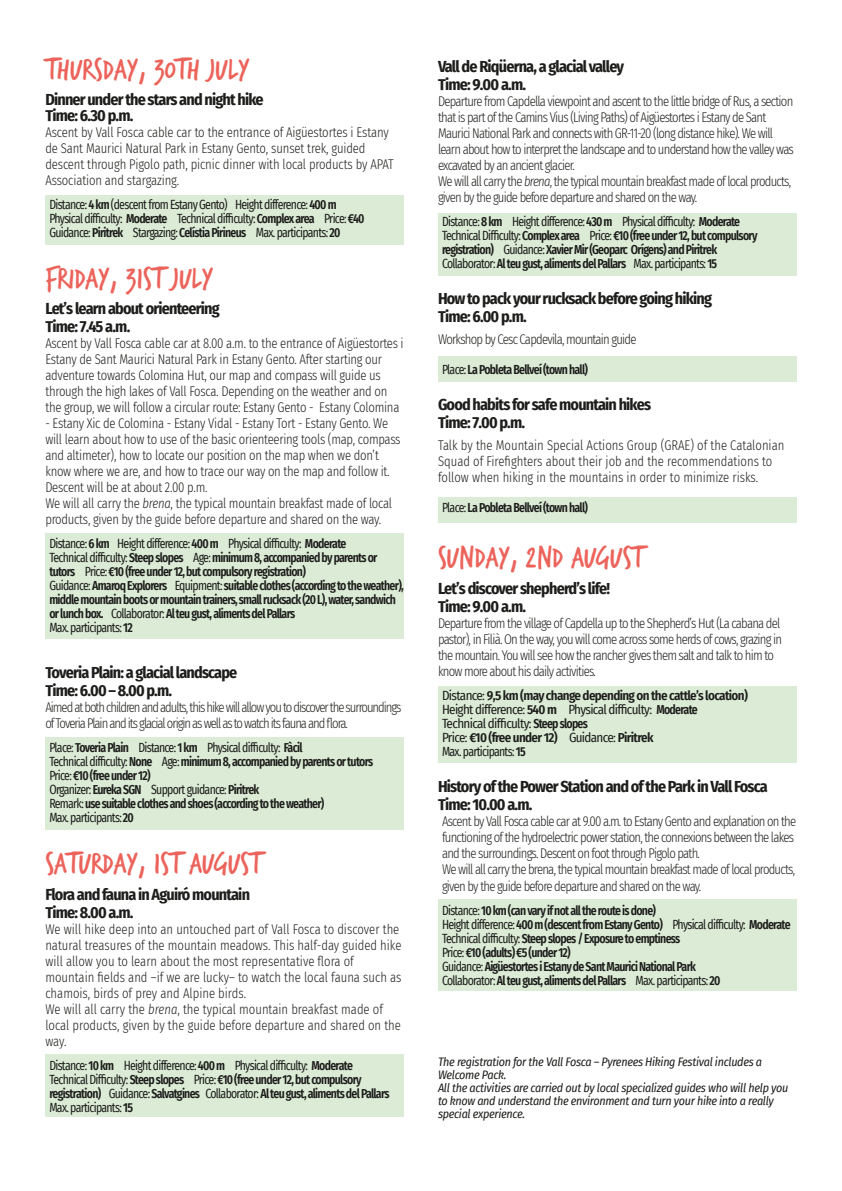
<style>
.page{position:relative;width:842px;height:1191px;background:#fff}
.page>*{position:absolute;margin:0;border:0;box-sizing:border-box;transform-origin:0 0}
.t1{font:32px "Trash Hand";color:#ec635b}
.t2{font:700 16px/18px "Fira Sans Condensed";letter-spacing:-.05em;color:#1d1d1b}
.t3{font:300 14px/16px "Fira Sans Condensed";letter-spacing:-.06em;color:#1d1d1b;scale:.9 1}
.t4{font:300 14px/16px "Fira Sans Condensed";letter-spacing:-.03em;color:#1d1d1b;scale:.9 1}
.t5{font:300 14px/16px "Fira Sans Condensed";color:#1d1d1b;scale:.9 1}
.t6{font:300 14px/16px "Fira Sans Condensed";letter-spacing:-.01em;color:#1d1d1b;scale:.9 1}
.t7{font:300 14px/16px "Fira Sans Condensed";letter-spacing:-.08em;color:#1d1d1b;scale:.9 1}
.t8{font:600 13px/14px "Fira Sans Condensed";letter-spacing:-.06em;color:#1d1d1b;scale:.9 1}
.t9{font:13px/14px "Fira Sans Condensed";letter-spacing:-.06em;color:#1d1d1b;scale:.9 1}
.t10{font:13px/14px "Fira Sans Condensed";letter-spacing:-.06em;color:#1d1d1b}
.t11{font:italic 12px/13px "Fira Sans Condensed";letter-spacing:-.025em;color:#1d1d1b}
.s1{font-weight:600}
.s2{font-style:italic}
.s3{font-weight:400}
</style>
<div class="page">
<div style="left:45px;top:195px;width:359px;height:49px;background:#dbebd5"></div>
<div style="left:45px;top:533px;width:359px;height:105px;background:#dbebd5"></div>
<div style="left:438px;top:899px;width:359px;height:91px;background:#dbebd5"></div>
<div style="left:438px;top:687px;width:359px;height:75px;background:#dbebd5"></div>
<div style="left:438px;top:357px;width:359px;height:25px;background:#dbebd5"></div>
<div style="left:438px;top:497px;width:359px;height:25px;background:#dbebd5"></div>
<div style="left:438px;top:213px;width:359px;height:62px;background:#dbebd5"></div>
<div style="left:45px;top:737px;width:359px;height:93px;background:#dbebd5"></div>
<div style="left:45px;top:1054px;width:359px;height:63px;background:#dbebd5"></div>
<h1 class="t1" style="left:45px;top:53px;width:206px">THURSDAY, 30TH JULY</h1>
<p class="t2" style="left:45px;top:89px;width:220px;line-height:16.8px">Dinner under the stars and night hike<br>Time: 6.30 p.m.</p>
<p class="t6" style="left:45px;top:124px;width:389px">Ascent by Vall Fosca cable car to the entrance of Aigüestortes i Estany de Sant Maurici Natural Park in Estany Gento, sunset trek, guided descent through Pigolo path, picnic dinner with local products by APAT Association and stargazing.</p>
<p class="t9" style="left:49px;top:197px;width:352px">Distance: <span class="s1">4 km</span> (descent from Estany Gento) Height difference: <span class="s1">400 m<br></span>Physical difficulty: <span class="s1">Moderate</span> Technical difficulty: <span class="s1">Complex area</span> Price: <span class="s1">€40<br></span>Guidance: <span class="s1">Piritrek</span> Stargazing: <span class="s1">Celístia Pirineus</span> Max. participants: <span class="s1">20</span></p>
<h1 class="t1" style="left:45px;top:263px;width:170px">FRIDAY, 31ST JULY</h1>
<p class="t2" style="left:45px;top:298px;width:176px">Let’s learn about orienteering<br>Time: 7.45 a.m.</p>
<p class="t4" style="left:45px;top:335px;width:400px">Ascent by Vall Fosca cable car at 8.00 a.m. to the entrance of Aigüestortes i Estany de Sant Maurici Natural Park in Estany Gento. After starting our adventure towards Colomina Hut, our map and compass will guide us through the high lakes of Vall Fosca. Depending on the weather and on the group, we will follow a circular route: Estany Gento - Estany Colomina</p>
<p class="t4" style="left:45px;top:415px;width:396px">- Estany Xic de Colomina - Estany Vidal - Estany Tort - Estany Gento. We will learn about how to use of the basic orienteering tools (map, compass and altimeter), how to locate our position on the map when we don’t know where we are, and how to trace our way on the map and follow it.<br>Descent will be at about 2.00 p.m.<br>We will all carry the <span class="s2">brena</span>, the typical mountain breakfast made of local products, given by the guide before departure and shared on the way.</p>
<p class="t8" style="left:49px;top:536px;width:395px"><span class="s3">Distance:</span> 6 km <span class="s3">Height difference:</span> 400 m <span class="s3">Physical difficulty:</span> Moderate<br><span class="s3">Technical difficulty:</span> Steep slopes <span class="s3">Age:</span> minimum 8, accompanied by parents or tutors <span class="s3">Price:</span> €10 (free under 12, but compulsory registration)<br><span class="s3">Guidance:</span> Amaroq Explorers <span class="s3">Equipment:</span> suitable clothes (according to the weather), middle mountain boots or mountain trainers, small rucksack (20 L), water, sandwich or lunch box. <span class="s3">Collaborator:</span> Al teu gust, aliments del Pallars<br><span class="s3">Max. participants:</span> 12</p>
<p class="t2" style="left:45px;top:662px;width:194px">Toveria Plain: a glacial landscape<br>Time: 6.00 – 8.00 p.m.</p>
<p class="t7" style="left:45px;top:699px;width:397px">Aimed at both children and adults, this hike will allow you to discover the surroundings of Toveria Plain and its glacial origin as well as to watch its fauna and flora.</p>
<p class="t8" style="left:49px;top:740px;width:361px"><span class="s3">Place:</span> Toveria Plain <span class="s3">Distance:</span> 1 km <span class="s3">Physical difficulty:</span> Fàcil<br><span class="s3">Technical difficulty:</span> None <span class="s3">Age:</span> minimum 8, accompanied by parents or tutors <span class="s3">Price:</span> €10 (free under 12)<br><span class="s3">Organizer:</span> Eureka SGN <span class="s3">Support guidance:</span> Piritrek<br><span class="s3">Remark:</span> use suitable clothes and shoes (according to the weather)<br><span class="s3">Max. participants:</span> 20</p>
<h1 class="t1" style="left:45px;top:848px;width:217px">SATURDAY, 1ST AUGUST</h1>
<p class="t2" style="left:45px;top:884px;width:206px">Flora and fauna in Aguiró mountain<br>Time: 8.00 a.m.</p>
<p class="t5" style="left:45px;top:921px;width:397px">We will hike deep into an untouched part of Vall Fosca to discover the natural treasures of the mountain meadows. This half-day guided hike will allow you to learn about the most representative flora of mountain fields and –if we are lucky– to watch the local fauna such as chamois, birds of prey and Alpine birds.<br>We will all carry the <span class="s2">brena</span>, the typical mountain breakfast made of local products, given by the guide before departure and shared on the way.</p>
<p class="t9" style="left:49px;top:1058px;width:379px">Distance: <span class="s1">10 km</span> Height difference: <span class="s1">400 m</span> Physical difficulty: <span class="s1">Moderate </span>Technical Difficulty: <span class="s1">Steep slopes</span> Price: <span class="s1">€10 (free under 12, but compulsory registration)</span> Guidance: <span class="s1">Salvatgines</span> Collaborator: <span class="s1">Al teu gust, aliments del Pallars </span>Max. participants: <span class="s1">15</span></p>
<p class="t11" style="left:438px;top:1055px;width:352px">The registration for the Vall Fosca – Pyrenees Hiking Festival includes a Welcome Pack.<br>All the activities are carried out by local specialized guides who will help you to know and understand the environment and turn your hike into a really special experience.</p>
<p class="t2" style="left:438px;top:57px;width:188px">Vall de Riqüerna, a glacial valley<br>Time: 9.00 a.m.</p>
<p class="t3" style="left:438px;top:93px;width:397px">Departure from Capdella viewpoint and ascent to the little bridge of Rus, a section that is part of the Camins Vius (Living Paths) of Aigüestortes i Estany de Sant Maurici National Park and connects with GR-11-20 (long distance hike). We will learn about how to interpret the landscape and to understand how the valley was excavated by an ancient glacier.<br>We will all carry the <span class="s2">brena</span>, the typical mountain breakfast made of local products, given by the guide before departure and shared on the way.</p>
<p class="t8" style="left:442px;top:214px;width:352px"><span class="s3">Distance:</span> 8 km <span class="s3">Height difference:</span> 430 m <span class="s3">Physical difficulty:</span> Moderate <span class="s3">Technical Difficulty:</span> Complex area <span class="s3">Price:</span> €10 (free under 12, but compulsory registration) <span class="s3">Guidance:</span> Xavier Mir (Geoparc Orígens) and Piritrek <span class="s3">Collaborator:</span> Al teu gust, aliments del Pallars <span class="s3">Max. participants:</span> 15</p>
<p class="t2" style="left:438px;top:289px;width:275px">How to pack your rucksack before going hiking<br>Time: 6.00 p.m.</p>
<p class="t3" style="left:438px;top:331px;width:222px">Workshop by Cesc Capdevila, mountain guide</p>
<p class="t8" style="left:442px;top:362px;width:164px"><span class="s3">Place:</span> La Pobleta Bellveí (town hall)</p>
<p class="t2" style="left:438px;top:395px;width:215px">Good habits for safe mountain hikes<br>Time: 7.00 p.m.</p>
<p class="t5" style="left:438px;top:437px;width:386px">Talk by the Mountain Special Actions Group (GRAE) of the Catalonian<br>Squad of Firefighters about their job and the recommendations to follow when hiking in the mountains in order to minimize risks.</p>
<p class="t8" style="left:442px;top:500px;width:164px"><span class="s3">Place:</span> La Pobleta Bellveí (town hall)</p>
<h1 class="t1" style="left:438px;top:542px;width:207px">SUNDAY, 2ND AUGUST</h1>
<p class="t2" style="left:438px;top:579px;width:174px">Let’s discover shepherd’s life!<br>Time: 9.00 a.m.</p>
<p class="t3" style="left:438px;top:615px;width:384px">Departure from the village of Capdella up to the Shepherd’s Hut (La cabana del pastor), in Filià. On the way, you will come across some herds of cows, grazing in the mountain. You will see how the rancher gives them salt and talk to him to know more about his daily activities.</p>
<p class="t10" style="left:442px;top:688px;width:307px">Distance: <span class="s1">9,5 km (may change depending on the cattle’s location)<br></span>Height difference: <span class="s1">540 m</span> Physical difficulty: <span class="s1">Moderate<br></span>Technical difficulty: <span class="s1">Steep slopes<br></span>Price: <span class="s1">€10 (free under 12)</span> Guidance: <span class="s1">Piritrek<br></span>Max. participants: <span class="s1">15</span></p>
<p class="t2" style="left:438px;top:777px;width:331px">History of the Power Station and of the Park in Vall Fosca<br>Time: 10.00 a.m.</p>
<p class="t3" style="left:442px;top:813px;width:395px">Ascent by Vall Fosca cable car at 9.00 a.m. to Estany Gento and explanation on the functioning of the hydroelectric power station, the connexions between the lakes and the surroundings. Descent on foot through Pigolo path.<br>We will all carry the brena, the typical mountain breakfast made of local products, given by the guide before departure and shared on the way.</p>
<p class="t8" style="left:442px;top:902px;width:389px"><span class="s3">Distance:</span> 10 km (can vary if not all the route is done)<br><span class="s3">Height difference:</span> 400 m (descent from Estany Gento) <span class="s3">Physical difficulty:</span> Moderate <span class="s3">Technical difficulty:</span> Steep slopes / Exposure to emptiness<br><span class="s3">Price:</span> €10 (adults) €5 (under 12)<br><span class="s3">Guidance:</span> Aigüestortes i Estany de Sant Maurici National Park<br><span class="s3">Collaborator:</span> Al teu gust, aliments del Pallars <span class="s3">Max. participants:</span> 20</p>
</div>
